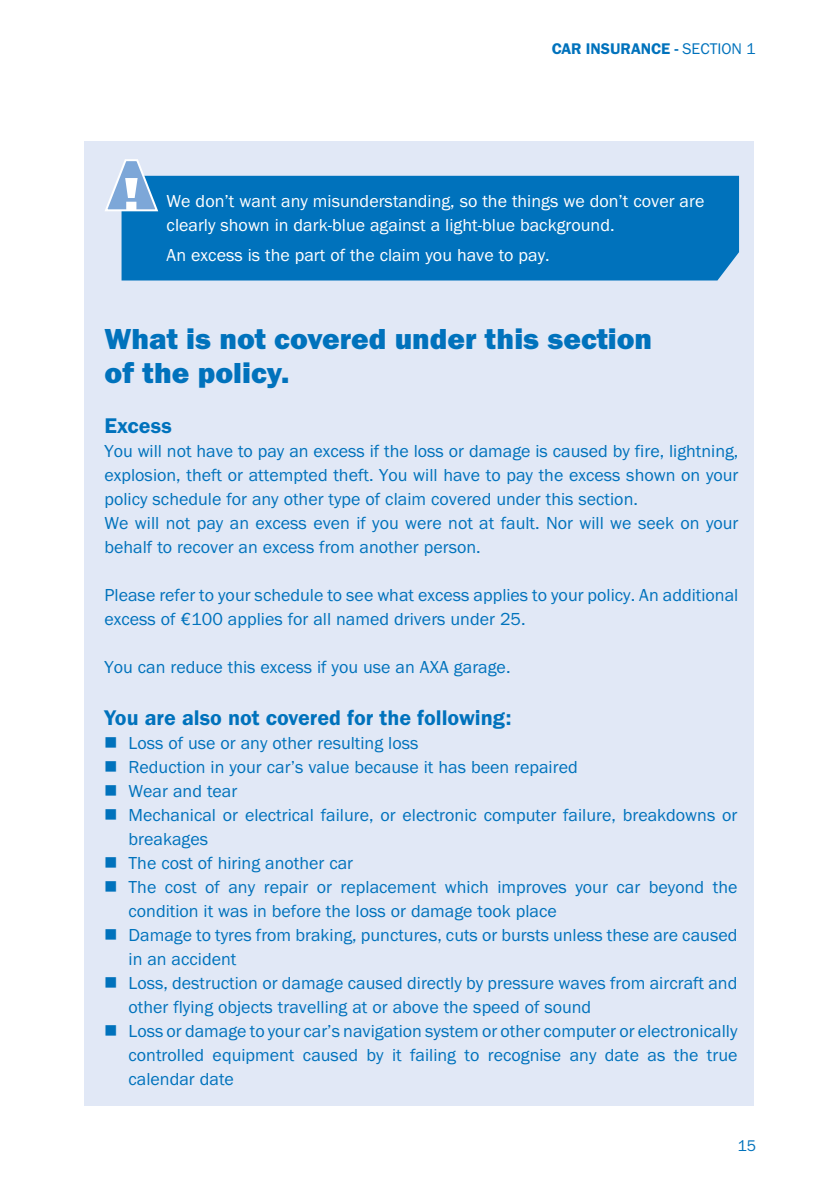
<style>
.page{position:relative;width:840px;height:1191px;background:#fff}
.page>*{position:absolute;margin:0;border:0;box-sizing:border-box;transform-origin:0 0}
.t1{font:30px/34px "Franklin Got T Heav";color:#0072bc}
.t2{font:22px "Franklin Gothic URW Dem";color:#0072bc}
.t3{font:18px/24px "Franklin Gothic URW Boo";color:#0072bc}
.t4{font:18px/24px "Franklin Gothic URW Boo";color:#fff}
.t5{font:600 16px "Franklin Got T";color:#0072bc}
.t6{font:16px "Franklin Got T";color:#0072bc}
.s1{font-weight:400}
</style>
<div class="page">
<div style="left:84px;top:142px;width:669px;height:964px;background:#e1e8f6"></div>
<div style="left:121px;top:176px;width:617px;height:104px;background:#0072bc"></div>
<svg style="left:105px;top:159px;width:55px;height:53px"></svg>
<p class="t5" style="left:551px;top:39px;width:205px">CAR INSURANCE - <span class="s1">SECTION 1</span></p>
<p class="t4" style="left:166px;top:189px;width:539px">We don’t want any misunderstanding, so the things we don’t cover are clearly shown in dark-blue against a light-blue background.</p>
<p class="t4" style="left:166px;top:243px;width:384px">An excess is the part of the claim you have to pay.</p>
<h1 class="t1" style="left:104px;top:321px;width:549px">What is not covered under this section of the policy.</h1>
<p class="t2" style="left:104px;top:412px;width:69px">Excess</p>
<p class="t3" style="left:104px;top:439px;width:635px">You will not have to pay an excess if the loss or damage is caused by fire, lightning, explosion, theft or attempted theft. You will have to pay the excess shown on your policy schedule for any other type of claim covered under this section.<br>We will not pay an excess even if you were not at fault. Nor will we seek on your behalf to recover an excess from another person.</p>
<p class="t3" style="left:104px;top:583px;width:635px">Please refer to your schedule to see what excess applies to your policy. An additional excess of €100 applies for all named drivers under 25.</p>
<p class="t3" style="left:104px;top:655px;width:407px">You can reduce this excess if you use an AXA garage.</p>
<p class="t2" style="left:104px;top:704px;width:408px">You are also not covered for the following:</p>
<p class="t3" style="left:128px;top:731px;width:610px">Loss of use or any other resulting loss<br>Reduction in your car’s value because it has been repaired<br>Wear and tear<br>Mechanical or electrical failure, or electronic computer failure, breakdowns or breakages<br>The cost of hiring another car<br>The cost of any repair or replacement which improves your car beyond the condition it was in before the loss or damage took place<br>Damage to tyres from braking, punctures, cuts or bursts unless these are caused in an accident<br>Loss, destruction or damage caused directly by pressure waves from aircraft and other flying objects travelling at or above the speed of sound<br>Loss or damage to your car’s navigation system or other computer or electronically controlled equipment caused by it failing to recognise any date as the true calendar date</p>
<p class="t6" style="left:737px;top:1136px;width:20px">15</p>
</div>
